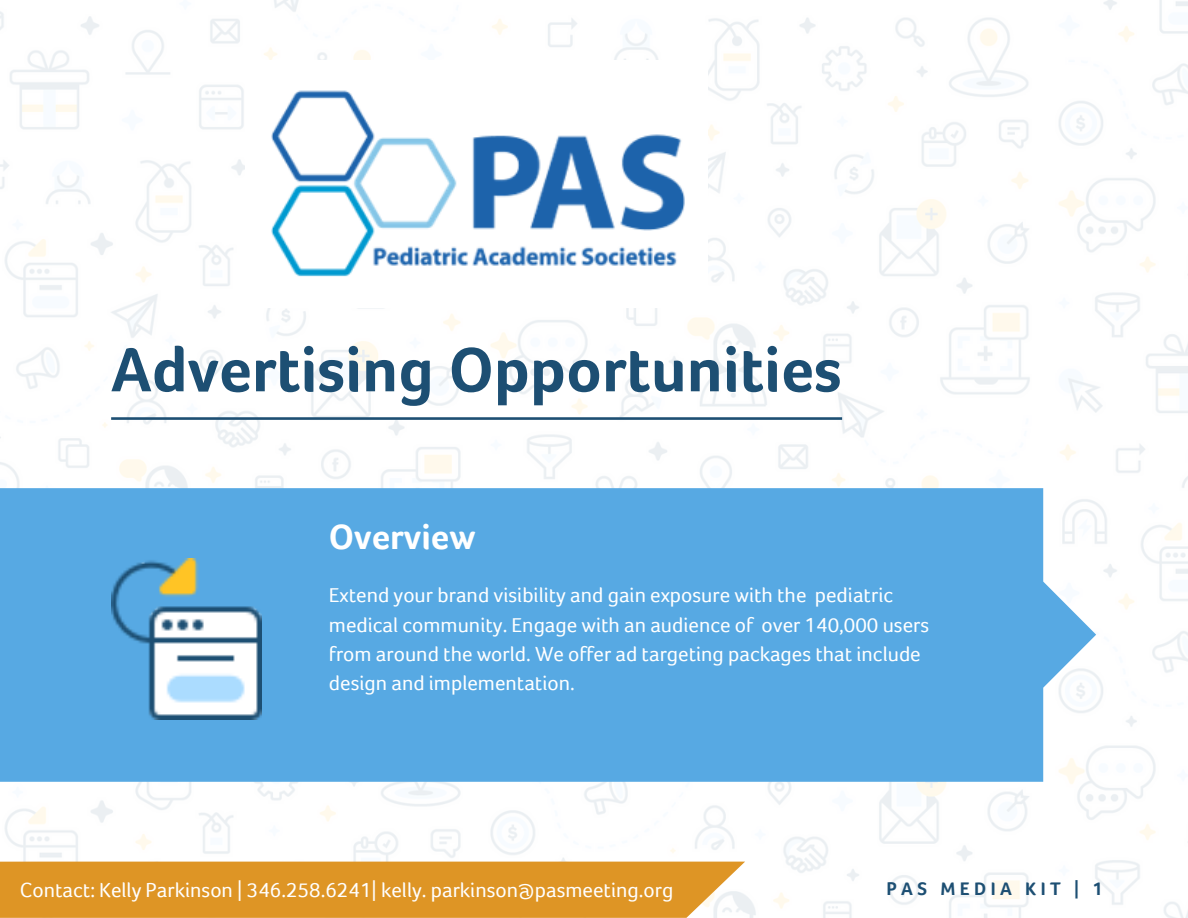
<style>
.page{position:relative;width:1188px;height:918px;background:#fff}
.page>*{position:absolute;margin:0;border:0;box-sizing:border-box;transform-origin:0 0}
.t1{font:700 64.35px "Foco";color:#1d4f73}
.t2{font:700 36px "Foco";color:#fff}
.t3{font:21px/29.2px "Foco";color:#fff}
.t4{font:700 18.75px "Foco";letter-spacing:.24em;color:#1d4f73}
</style>
<div class="page">
<img style="left:0;top:0;width:1188px;height:918px">
<div style="left:0;top:488px;width:1096px;height:294px;background:#57a9e3"></div>
<div style="left:0;top:862px;width:745px;height:56px;background:#de9525"></div>
<svg style="left:111px;top:417px;width:731px;height:3px;background:#396484"></svg>
<img style="left:111px;top:559px;width:151px;height:161px">
<img style="left:246px;top:61px;width:461px;height:246px">
<h1 class="t1" style="left:111px;top:334px;width:732px">Advertising Opportunities</h1>
<h2 class="t2" style="left:329px;top:518px;width:148px">Overview</h2>
<p class="t3" style="left:329px;top:581px;width:602px">Extend your brand visibility and gain exposure with the pediatric medical community. Engage with an audience of over 140,000 users from around the world. We offer ad targeting packages that include design and implementation.</p>
<p class="t3" style="left:20px;top:875px;width:655px">Contact: Kelly Parkinson | 346.258.6241| kelly. parkinson@pasmeeting.org</p>
<p class="t4" style="left:886px;top:878px;width:218px">PAS MEDIA KIT | 1</p>
</div>
